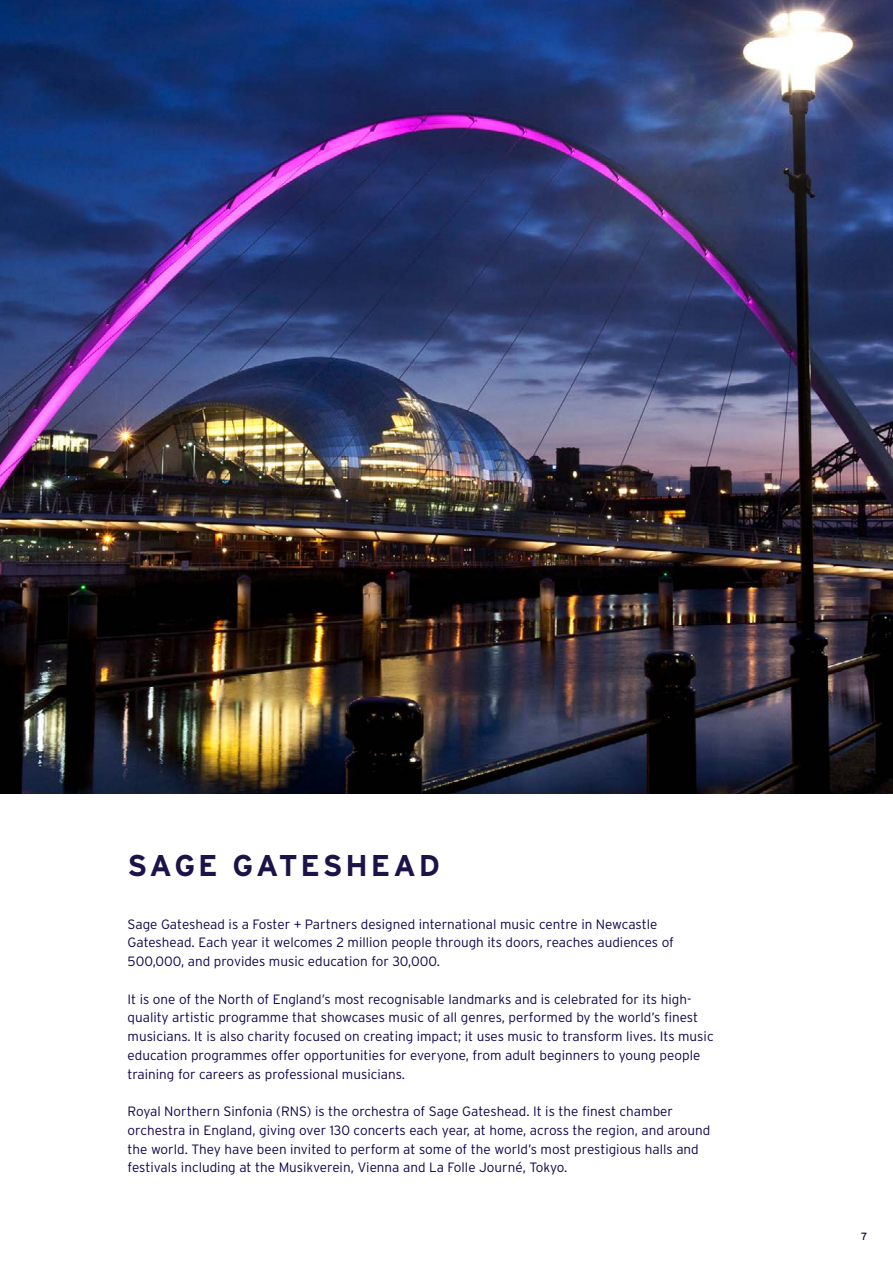
<style>
.page{position:relative;width:893px;height:1263px;background:#fff}
.page>*{position:absolute;margin:0;border:0;box-sizing:border-box;transform-origin:0 0}
.t1{font:700 30px "Interstate";letter-spacing:.1em;color:#1e1348}
.t2{font:300 13.5px/18.8px "Interstate";color:#12044b}
.t3{font:10.5px "Interstate";color:#12044b}
</style>
<div class="page">
<img style="left:0;top:0;width:893px;height:793px">
<h1 class="t1" style="left:128px;top:849px;width:314px">SAGE GATESHEAD</h1>
<p class="t2" style="left:128px;top:914px;width:548px">Sage Gateshead is a Foster + Partners designed international music centre in Newcastle<br>Gateshead. Each year it welcomes 2 million people through its doors, reaches audiences of<br>500,000, and provides music education for 30,000.</p>
<p class="t2" style="left:128px;top:989px;width:588px">It is one of the North of England’s most recognisable landmarks and is celebrated for its high&shy;quality artistic programme that showcases music of all genres, performed by the world’s finest musicians. It is also charity focused on creating impact; it uses music to transform lives. Its music education programmes offer opportunities for everyone, from adult beginners to young people training for careers as professional musicians.</p>
<p class="t2" style="left:128px;top:1102px;width:584px">Royal Northern Sinfonia (RNS) is the orchestra of Sage Gateshead. It is the finest chamber orchestra in England, giving over 130 concerts each year, at home, across the region, and around the world. They have been invited to perform at some of the world’s most prestigious halls and festivals including at the Musikverein, Vienna and La Folle Journé, Tokyo.</p>
<p class="t3" style="left:861px;top:1230px;width:8px">7</p>
</div>
